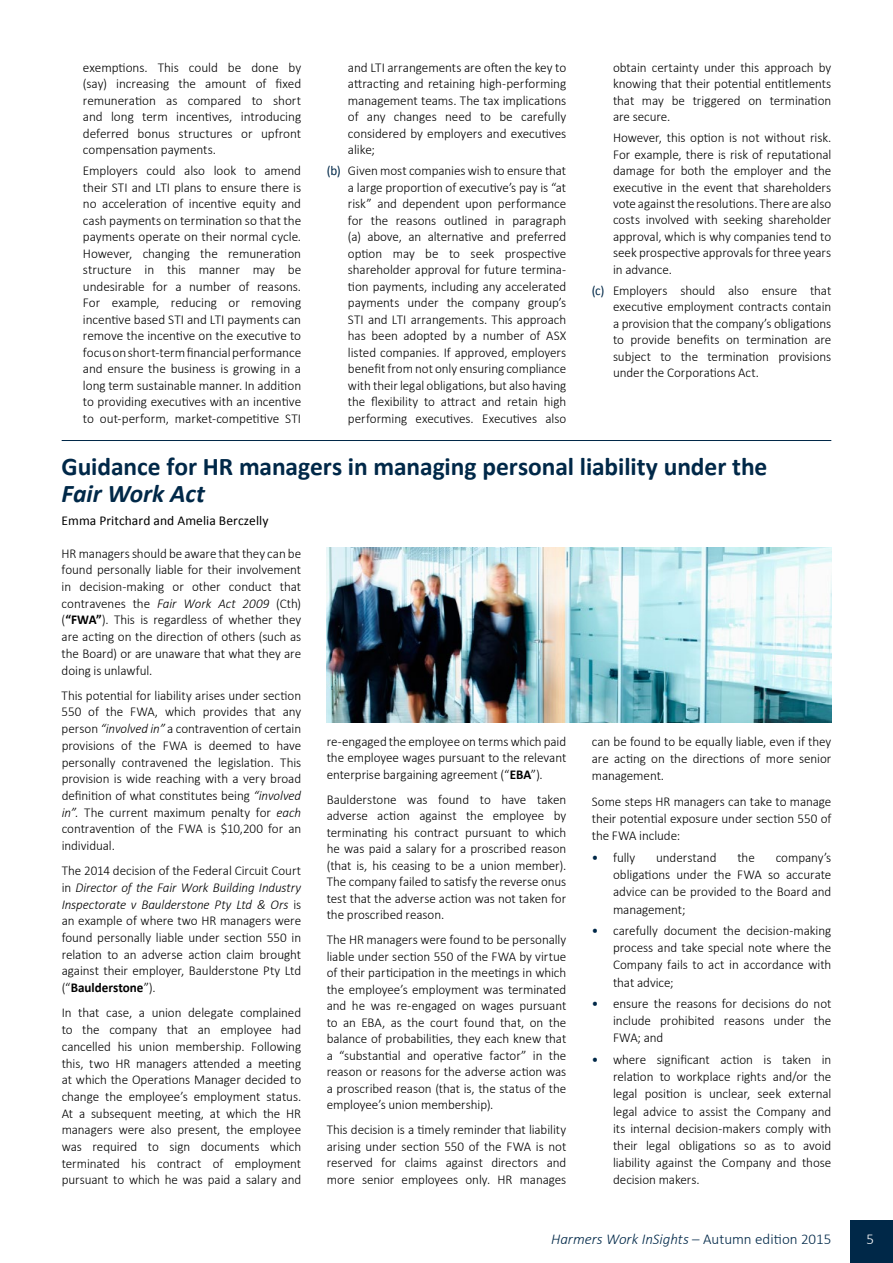
<style>
.page{position:relative;width:893px;height:1263px;background:#fff}
.page>*{position:absolute;margin:0;border:0;box-sizing:border-box;transform-origin:0 0}
.t1{font:700 25.5px "Calibri";letter-spacing:-.005em;color:#002848}
.t2{font:italic 700 25.5px "Calibri";letter-spacing:-.005em;color:#002848}
.t3{font:italic 300 15px "Calibri";color:#002848}
.t4{font:300 15px "Calibri";color:#fff}
.t5{font:300 13.5px/16.5px "Calibri";letter-spacing:-.005em;color:#000;text-align:justify}
.t6{font:13.5px "Calibri";letter-spacing:.005em;color:#000}
.s1{font-weight:400;color:#002848}
.s2{font-style:italic}
.s3{font-weight:700}
.s4{font-style:normal}
</style>
<div class="page">
<div style="left:850px;top:1220px;width:43px;height:43px;background:#002848"></div>
<hr style="left:62px;top:440px;width:769px;height:1px;background:#002848">
<img style="left:327px;top:547px;width:504px;height:176px">
<p class="t5" style="left:83px;top:59px;width:220px">exemptions. This could be done by (say) increasing the amount of fixed remuneration as compared to short and long term incentives, introducing deferred bonus structures or upfront compensation payments.</p>
<p class="t5" style="left:83px;top:162px;width:220px">Employers could also look to amend their STI and LTI plans to ensure there is no acceleration of incentive equity and cash payments on termination so that the payments operate on their normal cycle.<br>However, changing the remuneration structure in this manner may be undesirable for a number of reasons.<br>For example, reducing or removing incentive based STI and LTI payments can remove the incentive on the executive to focus on short-term financial performance and ensure the business is growing in a long term sustainable manner. In addition to providing executives with an incentive to out-perform, market-competitive STI</p>
<p class="t5" style="left:348px;top:59px;width:220px">and LTI arrangements are often the key to attracting and retaining high-performing management teams. The tax implications of any changes need to be carefully considered by employers and executives alike;</p>
<p class="t5" style="left:348px;top:162px;width:220px;text-indent:-21px"><span class="s1">(b)</span> Given most companies wish to ensure that a large proportion of executive’s pay is “at risk” and dependent upon performance for the reasons outlined in paragraph (a) above, an alternative and preferred option may be to seek prospective shareholder approval for future termina&shy;tion payments, including any accelerated payments under the company group’s STI and LTI arrangements. This approach has been adopted by a number of ASX listed companies. If approved, employers benefit from not only ensuring compliance with their legal obligations, but also having the flexibility to attract and retain high performing executives. Executives also</p>
<p class="t5" style="left:613px;top:59px;width:220px">obtain certainty under this approach by knowing that their potential entitlements that may be triggered on termination are secure.</p>
<p class="t5" style="left:613px;top:129px;width:220px">However, this option is not without risk.<br>For example, there is risk of reputational damage for both the employer and the executive in the event that shareholders vote against the resolutions. There are also costs involved with seeking shareholder approval, which is why companies tend to seek prospective approvals for three years in advance.</p>
<p class="t5" style="left:613px;top:282px;width:220px;text-indent:-21px"><span class="s1">(c)</span> Employers should also ensure that executive employment contracts contain a provision that the company’s obligations to provide benefits on termination are subject to the termination provisions under the Corporations Act.</p>
<h1 class="t1" style="left:62px;top:450px;width:707px">Guidance for HR managers in managing personal liability under the</h1>
<h1 class="t2" style="left:62px;top:477px;width:145px">Fair Work Act</h1>
<p class="t6" style="left:62px;top:512px;width:208px">Emma Pritchard and Amelia Berczelly</p>
<p class="t5" style="left:62px;top:545px;width:241px">HR managers should be aware that they can be found personally liable for their involvement in decision-making or other conduct that contravenes the <span class="s2">Fair Work Act 2009</span> (Cth) (<span class="s3">“FWA”</span>). This is regardless of whether they are acting on the direction of others (such as the Board) or are unaware that what they are doing is unlawful.</p>
<p class="t5" style="left:62px;top:687px;width:241px">This potential for liability arises under section 550 of the FWA, which provides that any person <span class="s2">“involved in”</span> a contravention of certain provisions of the FWA is deemed to have personally contravened the legislation. This provision is wide reaching with a very broad definition of what constitutes being <span class="s2">“involved in”.</span> The current maximum penalty for <span class="s2">each </span>contravention of the FWA is $10,200 for an individual.</p>
<p class="t5" style="left:62px;top:862px;width:241px">The 2014 decision of the Federal Circuit Court in <span class="s2">Director of the Fair Work Building Industry Inspectorate v Baulderstone Pty Ltd &amp; Ors</span> is an example of where two HR managers were found personally liable under section 550 in relation to an adverse action claim brought against their employer, Baulderstone Pty Ltd (“<span class="s3">Baulderstone</span>”).</p>
<p class="t5" style="left:62px;top:1004px;width:241px">In that case, a union delegate complained to the company that an employee had cancelled his union membership. Following this, two HR managers attended a meeting at which the Operations Manager decided to change the employee’s employment status.<br>At a subsequent meeting, at which the HR managers were also present, the employee was required to sign documents which terminated his contract of employment pursuant to which he was paid a salary and</p>
<p class="t5" style="left:592px;top:733px;width:241px;line-height:17.2px">can be found to be equally liable, even if they are acting on the directions of more senior management.</p>
<p class="t5" style="left:592px;top:793px;width:241px;line-height:17.2px">Some steps HR managers can take to manage their potential exposure under section 550 of the FWA include:</p>
<p class="t5" style="left:592px;top:849px;width:45px"><span class="s1">•</span> fully</p>
<p class="t5" style="left:656px;top:849px;width:62px">understand</p>
<p class="t5" style="left:737px;top:849px;width:19px">the</p>
<p class="t5" style="left:327px;top:733px;width:241px">re-engaged the employee on terms which paid the employee wages pursuant to the relevant enterprise bargaining agreement (“<span class="s3">EBA</span>”).</p>
<p class="t5" style="left:327px;top:791px;width:241px">Baulderstone was found to have taken adverse action against the employee by terminating his contract pursuant to which he was paid a salary for a proscribed reason (that is, his ceasing to be a union member).<br>The company failed to satisfy the reverse onus test that the adverse action was not taken for the proscribed reason.</p>
<p class="t5" style="left:327px;top:931px;width:241px">The HR managers were found to be personally liable under section 550 of the FWA by virtue of their participation in the meetings in which the employee’s employment was terminated and he was re-engaged on wages pursuant to an EBA, as the court found that, on the balance of probabilities, they each knew that a “substantial and operative factor” in the reason or reasons for the adverse action was a proscribed reason (that is, the status of the employee’s union membership).</p>
<p class="t5" style="left:327px;top:1121px;width:241px">This decision is a timely reminder that liability arising under section 550 of the FWA is not reserved for claims against directors and more senior employees only. HR manages</p>
<p class="t5" style="left:613px;top:849px;width:220px;line-height:17.2px;text-indent:163px">company’s obligations under the FWA so accurate advice can be provided to the Board and management;</p>
<p class="t5" style="left:613px;top:922px;width:220px;line-height:17.2px;text-indent:-21px"><span class="s1">•</span> carefully document the decision-making process and take special note where the Company fails to act in accordance with that advice;</p>
<p class="t5" style="left:613px;top:995px;width:220px;line-height:17.2px;text-indent:-21px"><span class="s1">•</span> ensure the reasons for decisions do not include prohibited reasons under the FWA; and</p>
<p class="t5" style="left:613px;top:1051px;width:220px;line-height:17.2px;text-indent:-21px"><span class="s1">•</span> where significant action is taken in relation to workplace rights and/or the legal position is unclear, seek external legal advice to assist the Company and its internal decision-makers comply with their legal obligations so as to avoid liability against the Company and those decision makers.</p>
<p class="t3" style="left:551px;top:1230px;width:282px">Harmers Work InSights <span class="s4">– Autumn edition 2015</span></p>
<p class="t4" style="left:866px;top:1230px;width:9px">5</p>
</div>
